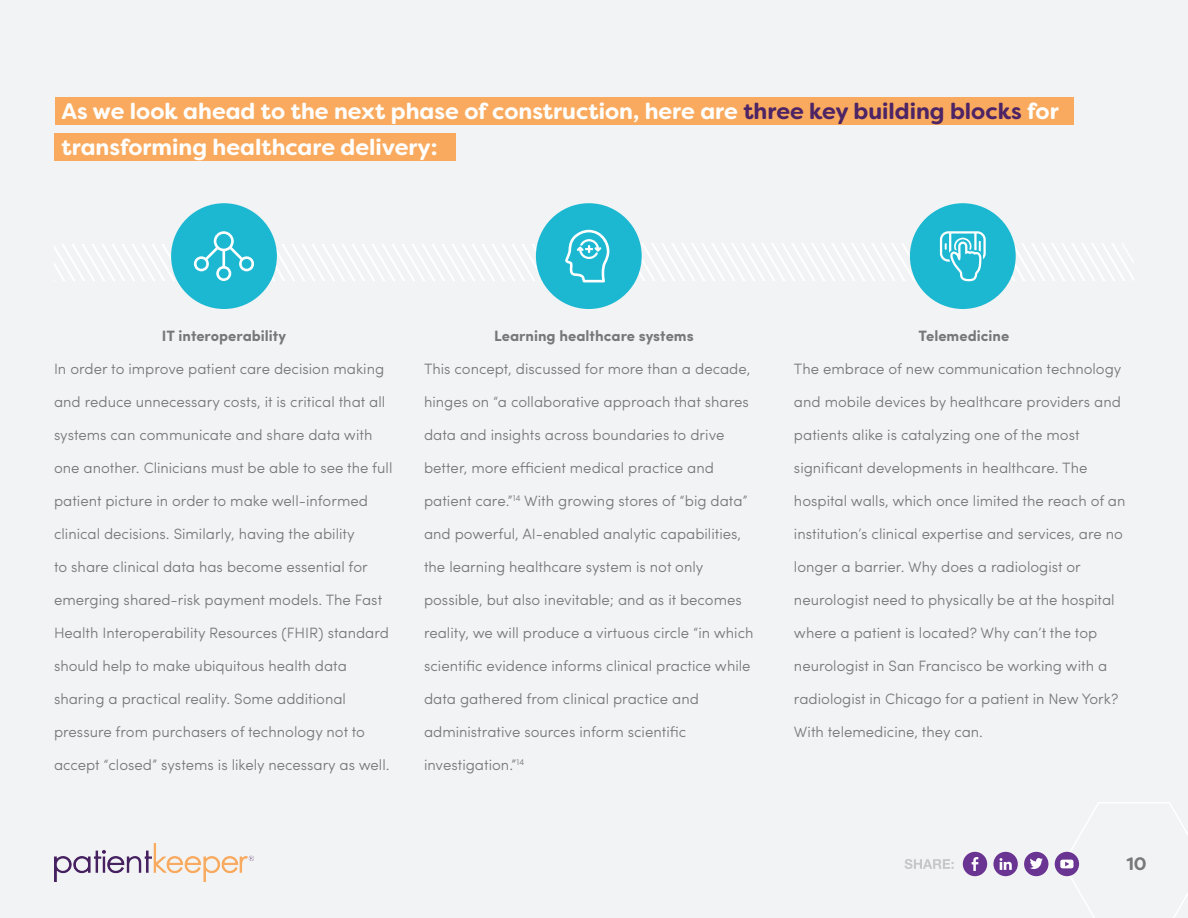
<style>
.page{position:relative;width:1188px;height:918px;background:#f2f3f4}
.page>*{position:absolute;margin:0;border:0;box-sizing:border-box;transform-origin:0 0}
.t1{font:700 22.5px/36px "Filson Soft";color:#fff}
.t2{font:700 18px "Filson Soft";color:#76787b}
.t3{font:300 15px/33px "Sofia Pro";color:#76787b}
.t4{font:700 15px "Sofia Pro";color:#76787b}
.s1{color:#4d2465}
</style>
<div class="page">
<img style="left:54px;top:843px;width:200px;height:39px">
<div style="left:1024px;top:852px;width:24px;height:24px;background:#693492;border-radius:50%"></div>
<svg style="left:1030px;top:858px;width:13px;height:11px"></svg>
<div style="left:1055px;top:852px;width:24px;height:24px;background:#693492;border-radius:50%"></div>
<div style="left:993px;top:852px;width:25px;height:24px;background:#693492;border-radius:50%"></div>
<svg style="left:999px;top:858px;width:13px;height:12px"></svg>
<div style="left:963px;top:852px;width:24px;height:24px;background:#693492;border-radius:50%"></div>
<svg style="left:972px;top:857px;width:6px;height:14px"></svg>
<svg style="left:904px;top:859px;width:50px;height:10px"></svg>
<svg style="left:1060px;top:802px;width:128px;height:116px"></svg>
<div style="left:55px;top:98px;width:1018px;height:27px;background:#f9aa5e"></div>
<div style="left:54px;top:134px;width:402px;height:27px;background:#f9aa5e"></div>
<div style="left:171px;top:203px;width:106px;height:106px;background:#1cb8d1;border-radius:50%"></div>
<div style="left:536px;top:203px;width:106px;height:106px;background:#1cb8d1;border-radius:50%"></div>
<div style="left:910px;top:203px;width:106px;height:106px;background:#1cb8d1;border-radius:50%"></div>
<svg style="left:54px;top:230px;width:1080px;height:52px"></svg>
<h1 class="t1" style="left:62px;top:93px;width:999px">As we look ahead to the next phase of construction, here are <span class="s1">three key building blocks</span> for transforming healthcare delivery:</h1>
<p class="t4" style="left:162px;top:324px;width:126px">IT interoperability</p>
<p class="t3" style="left:54px;top:351px;width:332px">In order to improve patient care decision making</p>
<p class="t3" style="left:54px;top:384px;width:333px">and reduce unnecessary costs, it is critical that all</p>
<p class="t3" style="left:54px;top:417px;width:320px">systems can communicate and share data with</p>
<p class="t3" style="left:54px;top:450px;width:340px">one another. Clinicians must be able to see the full</p>
<p class="t3" style="left:54px;top:483px;width:315px">patient picture in order to make well-informed</p>
<p class="t3" style="left:54px;top:516px;width:302px">clinical decisions. Similarly, having the ability</p>
<p class="t3" style="left:54px;top:549px;width:315px">to share clinical data has become essential for</p>
<p class="t3" style="left:54px;top:582px;width:330px">emerging shared-risk payment models. The Fast</p>
<p class="t3" style="left:54px;top:615px;width:337px">Health Interoperability Resources (FHIR) standard</p>
<p class="t3" style="left:54px;top:648px;width:294px">should help to make ubiquitous health data</p>
<p class="t3" style="left:54px;top:681px;width:294px">sharing a practical reality. Some additional</p>
<p class="t3" style="left:54px;top:714px;width:313px">pressure from purchasers of technology not to</p>
<p class="t3" style="left:54px;top:747px;width:337px">accept “closed” systems is likely necessary as well.</p>
<p class="t4" style="left:494px;top:324px;width:201px">Learning healthcare systems</p>
<p class="t3" style="left:424px;top:351px;width:328px">This concept, discussed for more than a decade,</p>
<p class="t3" style="left:424px;top:384px;width:326px">hinges on “a collaborative approach that shares</p>
<p class="t3" style="left:424px;top:417px;width:302px">data and insights across boundaries to drive</p>
<p class="t3" style="left:424px;top:450px;width:325px">better, more efficient medical practice and patient care.”<sup>14</sup> With growing stores of “big data”</p>
<p class="t3" style="left:424px;top:516px;width:319px">and powerful, AI-enabled analytic capabilities,</p>
<p class="t3" style="left:424px;top:549px;width:281px">the learning healthcare system is not only</p>
<p class="t3" style="left:424px;top:582px;width:319px">possible, but also inevitable; and as it becomes</p>
<p class="t3" style="left:424px;top:615px;width:331px">reality, we will produce a virtuous circle “in which</p>
<p class="t3" style="left:424px;top:648px;width:328px">scientific evidence informs clinical practice while</p>
<p class="t3" style="left:424px;top:681px;width:276px">data gathered from clinical practice and</p>
<p class="t3" style="left:424px;top:714px;width:264px">administrative sources inform scientific</p>
<p class="t3" style="left:424px;top:747px;width:102px">investigation.”<sup>14</sup></p>
<p class="t4" style="left:919px;top:324px;width:92px">Telemedicine</p>
<p class="t3" style="left:794px;top:351px;width:329px">The embrace of new communication technology</p>
<p class="t3" style="left:794px;top:384px;width:329px">and mobile devices by healthcare providers and</p>
<p class="t3" style="left:794px;top:417px;width:287px">patients alike is catalyzing one of the most</p>
<p class="t3" style="left:794px;top:450px;width:295px">significant developments in healthcare. The</p>
<p class="t3" style="left:794px;top:483px;width:333px">hospital walls, which once limited the reach of an</p>
<p class="t3" style="left:794px;top:516px;width:330px">institution’s clinical expertise and services, are no</p>
<p class="t3" style="left:794px;top:549px;width:288px">longer a barrier. Why does a radiologist or</p>
<p class="t3" style="left:794px;top:582px;width:322px">neurologist need to physically be at the hospital</p>
<p class="t3" style="left:794px;top:615px;width:305px">where a patient is located? Why can’t the top</p>
<p class="t3" style="left:794px;top:648px;width:315px">neurologist in San Francisco be working with a</p>
<p class="t3" style="left:794px;top:681px;width:326px">radiologist in Chicago for a patient in New York?</p>
<p class="t3" style="left:794px;top:714px;width:191px">With telemedicine, they can.</p>
<p class="t2" style="left:1126px;top:852px;width:22px">10</p>
</div>
